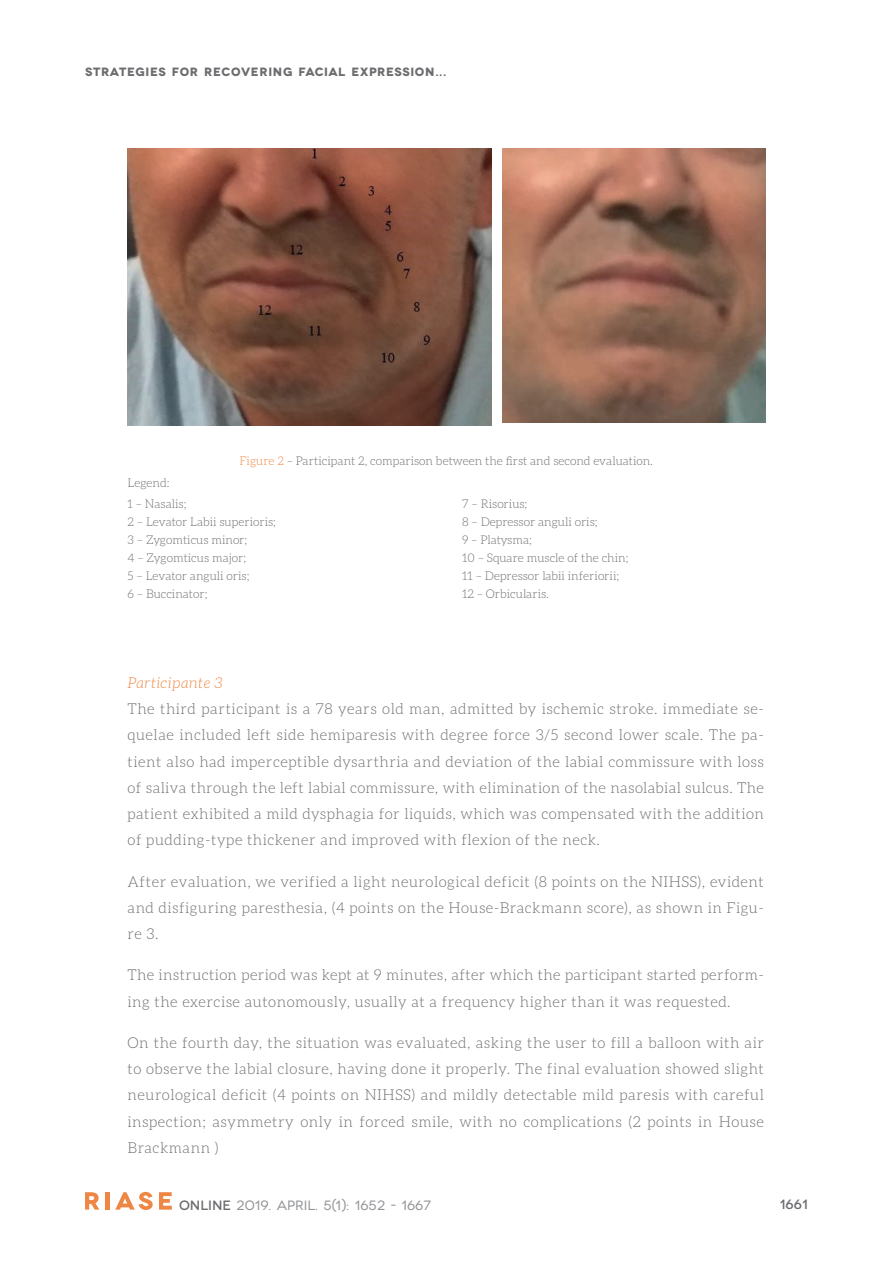
<style>
.page{position:relative;width:893px;height:1263px;background:#fff}
.page>*{position:absolute;margin:0;border:0;box-sizing:border-box;transform-origin:0 0}
.t1{font:300 15px/26.2px "Aleo";letter-spacing:.03em;color:#6c6d70;text-align:justify}
.t2{font:italic 300 15px "Aleo";letter-spacing:.03em;color:#ee8744}
.t3{font:13.5px "Novecentowide";letter-spacing:.005em;color:#939598}
.t4{font:500 13.5px "Novecentowide";color:#6c6d70}
.t5{font:300 12px/18px "Aleo";color:#6c6d70}
.t6{font:700 12px "Novecentowide";letter-spacing:.055em;color:#6c6d70}
.s1{color:#ee8744}
.s2{font-weight:500;color:#6c6d70}
</style>
<div class="page">
<svg style="left:85px;top:1192px;width:14px;height:17px"></svg>
<hr style="left:106px;top:1192px;width:4px;height:17px;background:#ee8744">
<svg style="left:115px;top:1192px;width:38px;height:18px"></svg>
<svg style="left:159px;top:1192px;width:13px;height:17px"></svg>
<img style="left:128px;top:149px;width:363px;height:276px">
<img style="left:502px;top:149px;width:263px;height:273px">
<p class="t6" style="left:85px;top:64px;width:363px">STRATEGIES FOR RECOVERING FACIAL EXPRESSION...</p>
<p class="t5" style="left:239px;top:451px;width:415px"><span class="s1">Figure 2</span> – Participant 2, comparison between the first and second evaluation.</p>
<p class="t5" style="left:128px;top:494px;width:150px">1 – Nasalis;<br>2 – Levator Labii superioris;<br>3 – Zygomticus minor;<br>4 – Zygomticus major;<br>5 – Levator anguli oris;<br>6 – Buccinator;</p>
<p class="t5" style="left:128px;top:474px;width:44px">Legend:</p>
<p class="t5" style="left:462px;top:494px;width:168px">7 – Risorius;<br>8 – Depressor anguli oris;<br>9 – Platysma;<br>10 – Square muscle of the chin;<br>11 – Depressor labii inferiorii;<br>12 – Orbicularis.</p>
<p class="t2" style="left:128px;top:673px;width:97px">Participante 3</p>
<p class="t1" style="left:128px;top:695px;width:638px">The third participant is a 78 years old man, admitted by ischemic stroke. immediate se&shy;quelae included left side hemiparesis with degree force 3/5 second lower scale. The pa&shy;tient also had imperceptible dysarthria and deviation of the labial commissure with loss of saliva through the left labial commissure, with elimination of the nasolabial sulcus. The patient exhibited a mild dysphagia for liquids, which was compensated with the addition of pudding-type thickener and improved with flexion of the neck.</p>
<p class="t1" style="left:128px;top:868px;width:638px">After evaluation, we verified a light neurological deficit (8 points on the NIHSS), evident and disfiguring paresthesia, (4 points on the House-Brackmann score), as shown in Figu&shy;re 3.</p>
<p class="t1" style="left:128px;top:961px;width:638px">The instruction period was kept at 9 minutes, after which the participant started perform&shy;ing the exercise autonomously, usually at a frequency higher than it was requested.</p>
<p class="t1" style="left:128px;top:1029px;width:638px">On the fourth day, the situation was evaluated, asking the user to fill a balloon with air to observe the labial closure, having done it properly. The final evaluation showed slight neurological deficit (4 points on NIHSS) and mildly detectable mild paresis with careful inspection; asymmetry only in forced smile, with no complications (2 points in House Brackmann )</p>
<p class="t3" style="left:179px;top:1195px;width:254px"><span class="s2">ONLINE</span> 2019. april. 5(1): 1652 - 1667</p>
<p class="t4" style="left:780px;top:1195px;width:30px">1661</p>
</div>
